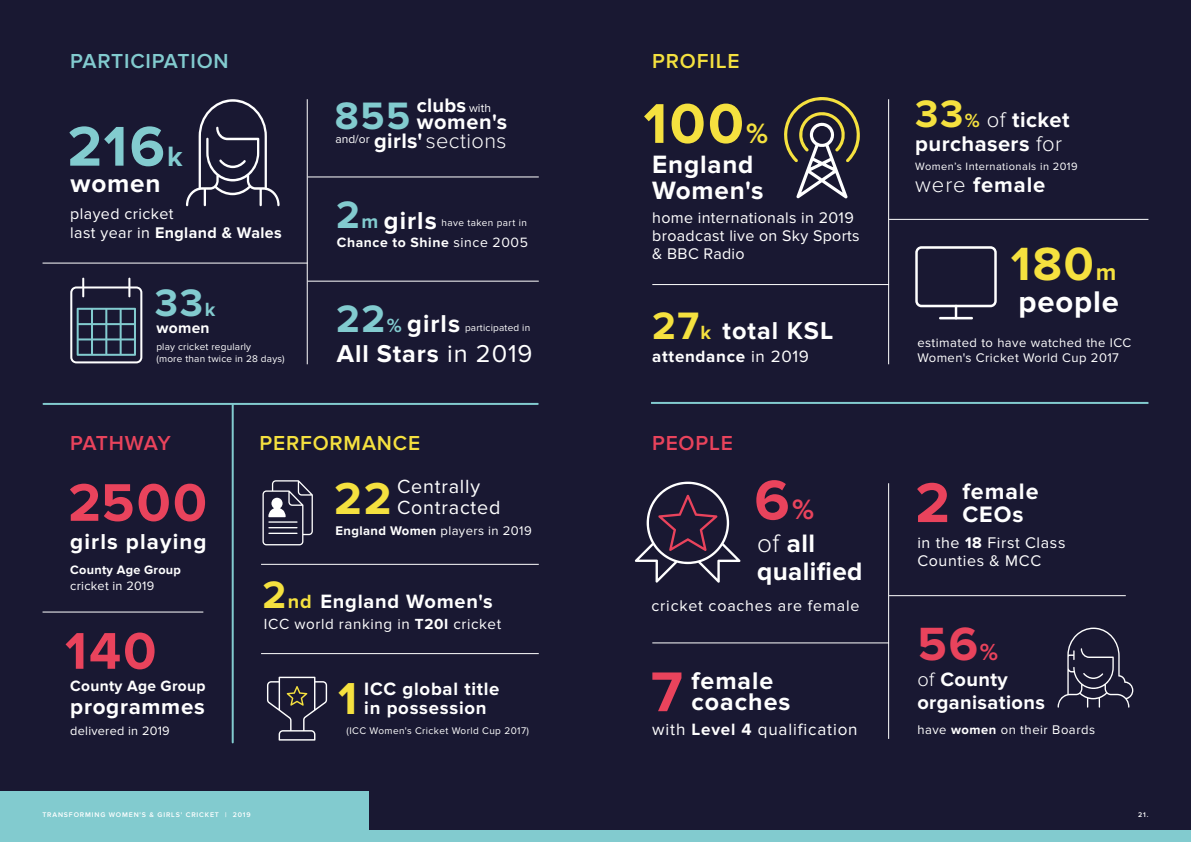
<style>
.page{position:relative;width:1191px;height:842px;background:#191832}
.page>*{position:absolute;margin:0;border:0;box-sizing:border-box;transform-origin:0 0}
.t1{font:700 58.1px "Proxima Nova";color:#82cbcf}
.t2{font:700 58.1px "Proxima Nova";color:#f5e13f}
.t3{font:700 58.1px "Proxima Nova";color:#e9435c}
.t4{font:700 54.9px "Proxima Nova";color:#e9435c}
.t5{font:700 53.5px "Proxima Nova";color:#e9435c}
.t6{font:700 48.3px "Proxima Nova";color:#f5e13f}
.t7{font:700 48.3px "Proxima Nova";color:#e9435c}
.t8{font:700 46.4px "Proxima Nova";color:#f5e13f}
.t9{font:700 39.6px "Proxima Nova";color:#82cbcf}
.t10{font:700 39.6px "Proxima Nova";color:#f5e13f}
.t11{font:700 31px "Proxima Nova";letter-spacing:.03em;color:#fff}
.t12{font:700 26.1px/27.2px "Proxima Nova";letter-spacing:.015em;color:#fff}
.t13{font:700 26px/26px "Proxima Nova";letter-spacing:.03em;color:#fff}
.t14{font:700 25.3px "Proxima Nova";letter-spacing:.04em;color:#fff}
.t15{font:700 25px/21px "Proxima Nova";letter-spacing:.04em;color:#fff}
.t16{font:700 23.2px/23.3px "Proxima Nova";letter-spacing:.04em;color:#fff}
.t17{font:700 22.4px "Proxima Nova";letter-spacing:.05em;color:#fff}
.t18{font:700 22.4px "Proxima Nova";letter-spacing:.03em;color:#fff}
.t19{font:700 22px/24px "Proxima Nova";letter-spacing:.02em;color:#fff}
.t20{font:700 21.7px/18.5px "Proxima Nova";letter-spacing:.03em;color:#fff;text-align:right}
.t21{font:600 21px "Proxima Nova";letter-spacing:.04em;color:#f5e13f}
.t22{font:600 21px "Proxima Nova";letter-spacing:.04em;color:#82cbcf}
.t23{font:600 21px "Proxima Nova";letter-spacing:-.015em;color:#e9435c}
.t24{font:600 21px "Proxima Nova";letter-spacing:.04em;color:#e9435c}
.t25{font:700 20.3px "Proxima Nova";letter-spacing:.01em;color:#fff}
.t26{font:700 20px/23px "Proxima Nova";letter-spacing:.02em;color:#fff}
.t27{font:700 20px "Proxima Nova";letter-spacing:.04em;color:#fff}
.t28{font:19.8px "Proxima Nova";letter-spacing:.04em;color:#fff}
.t29{font:700 18.6px "Proxima Nova";letter-spacing:.04em;color:#fff}
.t30{font:17px "Proxima Nova";letter-spacing:.05em;color:#fff}
.t31{font:700 17px "Proxima Nova";letter-spacing:.04em;color:#fff}
.t32{font:16px/18px "Proxima Nova";letter-spacing:.025em;color:#fff}
.t33{font:16px "Proxima Nova";letter-spacing:.05em;color:#fff}
.t34{font:700 15.6px "Proxima Nova";letter-spacing:.02em;color:#fff}
.t35{font:700 15.5px "Proxima Nova";letter-spacing:.02em;color:#fff}
.t36{font:15.2px "Proxima Nova";letter-spacing:.04em;color:#fff}
.t37{font:700 14px "Proxima Nova";letter-spacing:.04em;color:#fff}
.t38{font:13px/15px "Proxima Nova";letter-spacing:.035em;color:#fff}
.t39{font:12.7px "Proxima Nova";letter-spacing:.02em;color:#fff}
.t40{font:700 12.7px "Proxima Nova";letter-spacing:.02em;color:#fff}
.t41{font:11px "Proxima Nova";letter-spacing:.04em;color:#fff}
.t42{font:10px/12px "Proxima Nova";letter-spacing:.02em;color:#fff}
.t43{font:10px "Proxima Nova";letter-spacing:.04em;color:#fff}
.t44{font:600 7px "Proxima Nova";letter-spacing:.12em;color:#fff}
.s1{font-size:29px}
.s2{font-weight:400;font-size:12px}
.s3{font-weight:300}
.s4{font-size:39.6px;color:#82cbcf}
.s5{font-size:19.8px;color:#82cbcf}
.s6{font-weight:700}
.s7{font-weight:400}
.s8{font-size:19.8px}
.s9{font-size:39.6px;color:#f5e13f}
.s10{font-size:19.8px;color:#f5e13f}
.s11{font-size:24.2px}
</style>
<div class="page">
<svg style="left:262px;top:480px;width:51px;height:65px"></svg>
<svg style="left:267px;top:677px;width:60px;height:64px"></svg>
<svg style="left:635px;top:482px;width:105px;height:101px"></svg>
<svg style="left:915px;top:246px;width:81px;height:61px"></svg>
<hr style="left:939px;top:317px;width:34px;height:2px;background:#fff">
<hr style="left:954px;top:305px;width:3px;height:14px;background:#fff">
<svg style="left:186px;top:99px;width:93px;height:107px"></svg>
<hr style="left:307px;top:99px;width:1px;height:265px;background:#fff">
<hr style="left:888px;top:99px;width:1px;height:265px;background:#fff">
<hr style="left:888px;top:483px;width:1px;height:256px;background:#fff">
<hr style="left:232px;top:405px;width:2px;height:337px;background:#82cbcf">
<hr style="left:43px;top:263px;width:265px;height:1px;background:#fff">
<hr style="left:652px;top:284px;width:237px;height:1px;background:#fff">
<hr style="left:652px;top:642px;width:237px;height:1px;background:#fff">
<hr style="left:889px;top:595px;width:236px;height:1px;background:#fff">
<hr style="left:889px;top:219px;width:259px;height:1px;background:#fff">
<hr style="left:308px;top:176px;width:231px;height:1px;background:#fff">
<hr style="left:308px;top:281px;width:231px;height:1px;background:#fff">
<hr style="left:261px;top:564px;width:278px;height:1px;background:#fff">
<hr style="left:261px;top:653px;width:278px;height:1px;background:#fff">
<svg style="left:70px;top:278px;width:72px;height:85px"></svg>
<hr style="left:43px;top:611px;width:160px;height:1px;background:#fff">
<hr style="left:43px;top:403px;width:495px;height:2px;background:#82cbcf">
<hr style="left:651px;top:402px;width:497px;height:2px;background:#82cbcf">
<svg style="left:784px;top:97px;width:76px;height:102px"></svg>
<svg style="left:1057px;top:628px;width:76px;height:80px"></svg>
<div style="left:0;top:830px;width:1191px;height:12px;background:#82cbcf"></div>
<div style="left:0;top:791px;width:369px;height:50px;background:#82cbcf"></div>
<h3 class="t22" style="left:70px;top:49px;width:160px">PARTICIPATION</h3>
<h3 class="t21" style="left:652px;top:49px;width:89px">PROFILE</h3>
<h1 class="t1" style="left:67px;top:113px;width:117px">216<span class="s1">k</span></h1>
<h3 class="t12" style="left:70px;top:171px;width:92px">women</h3>
<p class="t25" style="left:417px;top:94px;width:76px">clubs <span class="s2">with</span></p>
<h3 class="t20" style="left:335px;top:113px;width:173px">women's<br><sup>and/or</sup> girls' <span class="s3">sections</span></h3>
<h3 class="t9" style="left:335px;top:93px;width:77px">855</h3>
<h1 class="t2" style="left:643px;top:90px;width:126px">100<span class="s1">%</span></h1>
<h3 class="t13" style="left:652px;top:152px;width:113px">England<br>Women's</h3>
<h3 class="t14" style="left:336px;top:205px;width:102px"><span class="s4">2</span><span class="s5">m</span> girls</h3>
<p class="t32" style="left:70px;top:204px;width:213px;line-height:19.2px">played cricket<br>last year in <span class="s6">England &amp; Wales</span></p>
<p class="t32" style="left:652px;top:209px;width:209px">home internationals in 2019 broadcast live on Sky Sports &amp; BBC Radio</p>
<p class="t43" style="left:441px;top:217px;width:87px">have taken part in</p>
<p class="t37" style="left:337px;top:235px;width:193px">Chance to Shine <span class="s7">since 2005</span></p>
<h3 class="t9" style="left:155px;top:280px;width:62px">33<span class="s8">k</span></h3>
<p class="t34" style="left:156px;top:319px;width:55px">women</p>
<p class="t42" style="left:156px;top:341px;width:130px">play cricket regularly<br>(more than twice in 28 days)</p>
<h3 class="t14" style="left:336px;top:308px;width:125px"><span class="s4">22</span><span class="s5">%</span> girls</h3>
<p class="t42" style="left:465px;top:322px;width:67px">participated in</p>
<h3 class="t10" style="left:652px;top:303px;width:61px">27<span class="s8">k</span></h3>
<h3 class="t14" style="left:722px;top:316px;width:112px">total KSL</h3>
<h3 class="t14" style="left:337px;top:339px;width:197px">All Stars <span class="s7">in 2019</span></h3>
<p class="t31" style="left:652px;top:347px;width:158px">attendance <span class="s7">in 2019</span></p>
<h3 class="t23" style="left:70px;top:431px;width:102px">PATHWAY</h3>
<h3 class="t21" style="left:259px;top:431px;width:162px">PERFORMANCE</h3>
<h3 class="t24" style="left:652px;top:431px;width:82px">PEOPLE</h3>
<h2 class="t4" style="left:68px;top:471px;width:140px">2500</h2>
<h3 class="t8" style="left:334px;top:472px;width:59px">22</h3>
<p class="t28" style="left:397px;top:475px;width:84px">Centrally</p>
<p class="t28" style="left:397px;top:496px;width:105px">Contracted</p>
<h1 class="t3" style="left:754px;top:467px;width:61px">6<span class="s1">%</span></h1>
<h3 class="t17" style="left:70px;top:529px;width:138px">girls playing</h3>
<p class="t40" style="left:70px;top:563px;width:112px">County Age Group</p>
<p class="t39" style="left:70px;top:578px;width:85px">cricket in 2019</p>
<h3 class="t5" style="left:65px;top:620px;width:93px">140</h3>
<p class="t35" style="left:70px;top:677px;width:137px">County Age Group</p>
<h3 class="t18" style="left:70px;top:694px;width:136px">programmes</h3>
<p class="t38" style="left:335px;top:524px;width:198px"><span class="s6">England Women</span> players in 2019</p>
<p class="t27" style="left:262px;top:590px;width:232px"><span class="s9">2</span><span class="s10">nd</span> England Women's</p>
<p class="t36" style="left:264px;top:615px;width:239px">ICC world ranking in <span class="s6">T20I</span> cricket</p>
<h3 class="t8" style="left:338px;top:672px;width:21px">1</h3>
<p class="t29" style="left:364px;top:678px;width:137px">ICC global title</p>
<p class="t29" style="left:364px;top:697px;width:124px">in possession</p>
<h3 class="t12" style="left:757px;top:531px;width:107px"><span class="s3">of</span> all qualified</h3>
<p class="t33" style="left:651px;top:596px;width:209px">cricket coaches are female</p>
<h1 class="t3" style="left:651px;top:658px;width:33px">7</h1>
<h3 class="t15" style="left:691px;top:671px;width:101px">female coaches</h3>
<h3 class="t19" style="left:915px;top:108px;width:156px"><span class="s9">33</span><span class="s10">%</span> <span class="s3">of</span> ticket purchasers <span class="s3">for</span></h3>
<p class="t41" style="left:915px;top:160px;width:164px">Women’s Internationals in 2019</p>
<h3 class="t19" style="left:915px;top:174px;width:131px"><span class="s3">were</span> female</h3>
<h3 class="t6" style="left:1011px;top:236px;width:107px">180<span class="s11">m</span></h3>
<h3 class="t11" style="left:1018px;top:284px;width:102px">people</h3>
<p class="t38" style="left:917px;top:336px;width:216px">estimated to have watched the ICC<br>Women's Cricket World Cup 2017</p>
<h1 class="t3" style="left:915px;top:469px;width:36px">2</h1>
<p class="t32" style="left:917px;top:534px;width:150px">in the <span class="s6">18</span> First Class<br>Counties &amp; MCC</p>
<h3 class="t16" style="left:962px;top:480px;width:78px">female<br>CEOs</h3>
<h3 class="t7" style="left:917px;top:616px;width:82px">56<span class="s11">%</span></h3>
<p class="t26" style="left:917px;top:668px;width:129px"><span class="s3">of</span> County organisations</p>
<p class="t39" style="left:70px;top:724px;width:101px">delivered in 2019</p>
<p class="t43" style="left:347px;top:725px;width:184px">(ICC Women's Cricket World Cup 2017)</p>
<p class="t30" style="left:652px;top:719px;width:207px">with <span class="s6">Level 4</span> qualification</p>
<p class="t38" style="left:917px;top:723px;width:179px">have <span class="s6">women</span> on their Boards</p>
<p class="t44" style="left:42px;top:811px;width:210px">TRANSFORMING WOMEN'S &amp; GIRLS' CRICKET | 2019</p>
<p class="t44" style="left:1138px;top:811px;width:12px">21.</p>
</div>
